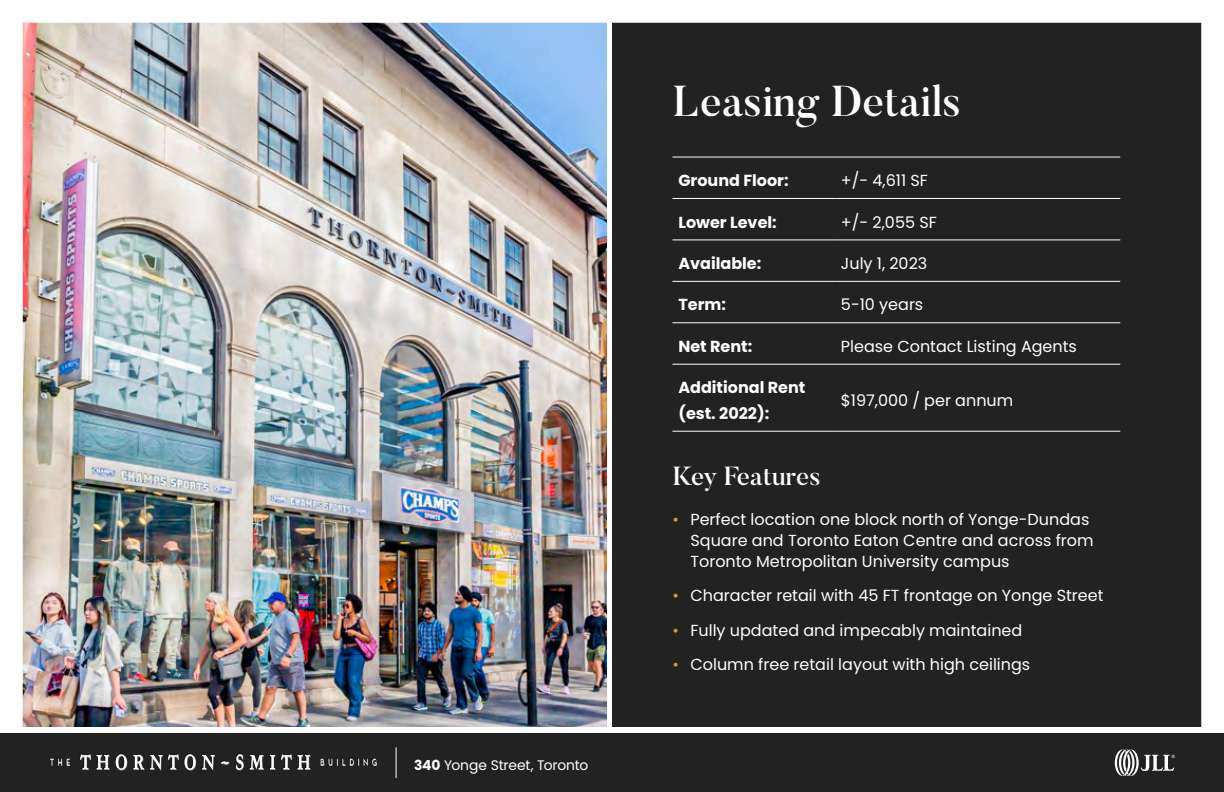
<style>
.page{position:relative;width:1224px;height:792px;background:#fff}
.page>*{position:absolute;margin:0;border:0;box-sizing:border-box;transform-origin:0 0}
.t1{font:500 43px "Butler";color:#fff}
.t2{font:500 26px "Butler";color:#fff}
.t3{font:16px/21px "Poppins";color:#fff}
.t4{font:700 16px/26.5px "Poppins";color:#fff}
.t5{font:13.9px "Poppins";letter-spacing:-.01em;color:#fff}
.s1{font-weight:700}
.s2{color:#cf993d}
</style>
<div class="page">
<img style="left:22px;top:22px;width:1180px;height:705px">
<div style="left:0;top:733px;width:1224px;height:59px;background:#222"></div>
<svg style="left:1115px;top:750px;width:60px;height:26px"></svg>
<hr style="left:396px;top:747px;width:1px;height:31px;background:#fff">
<img style="left:49px;top:753px;width:328px;height:18px">
<p class="t5" style="left:414px;top:757px;width:176px"><span class="s1">340</span> Yonge Street, Toronto</p>
<h1 class="t1" style="left:672px;top:74px;width:290px">Leasing Details</h1>
<p class="t4" style="left:678px;top:167px;width:112px">Ground Floor:</p>
<p class="t3" style="left:841px;top:170px;width:88px">+/- 4,611 SF</p>
<p class="t4" style="left:678px;top:209px;width:100px">Lower Level:</p>
<p class="t3" style="left:841px;top:212px;width:97px">+/- 2,055 SF</p>
<p class="t4" style="left:678px;top:250px;width:84px">Available:</p>
<p class="t3" style="left:841px;top:253px;width:88px">July 1, 2023</p>
<p class="t4" style="left:678px;top:292px;width:49px">Term:</p>
<p class="t3" style="left:841px;top:294px;width:84px">5-10 years</p>
<p class="t4" style="left:678px;top:333px;width:75px">Net Rent:</p>
<p class="t3" style="left:841px;top:336px;width:237px">Please Contact Listing Agents</p>
<p class="t4" style="left:678px;top:374px;width:128px">Additional Rent (est. 2022):</p>
<p class="t3" style="left:841px;top:390px;width:174px">$197,000 / per annum</p>
<h2 class="t2" style="left:672px;top:460px;width:150px">Key Features</h2>
<p class="t3" style="left:690px;top:509px;width:405px;text-indent:-18px"><span class="s2">•</span> Perfect location one block north of Yonge-Dundas<br>Square and Toronto Eaton Centre and across from<br>Toronto Metropolitan University campus</p>
<p class="t3" style="left:672px;top:585px;width:433px"><span class="s2">•</span> Character retail with 45 FT frontage on Yonge Street</p>
<p class="t3" style="left:672px;top:620px;width:351px"><span class="s2">•</span> Fully updated and impecably maintained</p>
<p class="t3" style="left:672px;top:654px;width:359px"><span class="s2">•</span> Column free retail layout with high ceilings</p>
</div>
